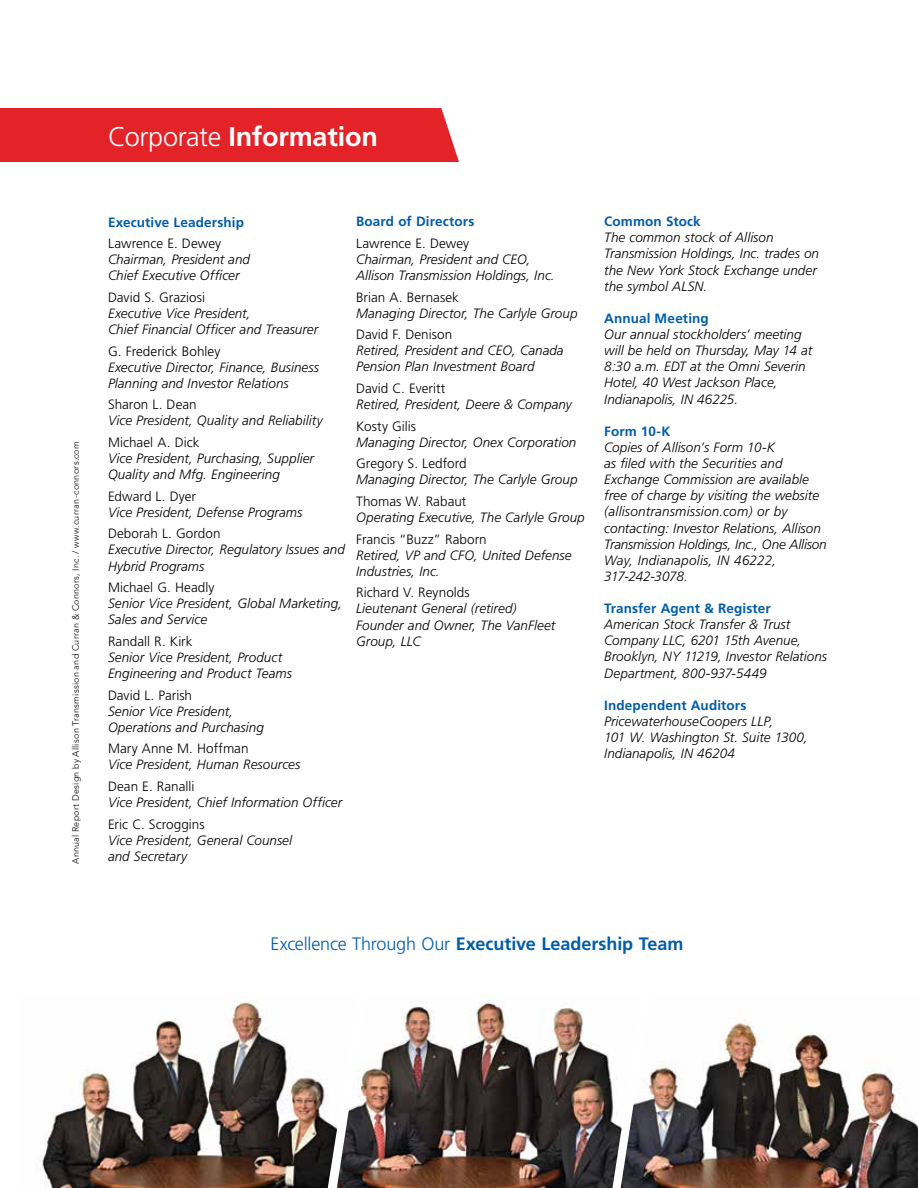
<style>
.page{position:relative;width:918px;height:1188px;background:#fff}
.page>*{position:absolute;margin:0;border:0;box-sizing:border-box;transform-origin:0 0}
.t1{font:700 27px "Frutiger";letter-spacing:-.005em;color:#fff}
.t2{font:700 18px "Frutiger";letter-spacing:-.005em;color:#005daa}
.t3{font:italic 300 13.5px/16px "Frutiger";color:#000}
.t4{font:300 13.5px "Frutiger";letter-spacing:.005em;color:#000}
.t5{font:700 13.5px "Frutiger";letter-spacing:.01em;color:#005daa}
.t6{font:300 9px "Avenir";letter-spacing:.025em;color:#000}
.s1{font-weight:300}
</style>
<div class="page">
<div style="left:0;top:108px;width:459px;height:54px;background:#e32327"></div>
<img style="left:42px;top:1001px;width:295px;height:187px">
<img style="left:337px;top:1002px;width:284px;height:186px">
<img style="left:621px;top:1013px;width:297px;height:175px">
<p class="t6" style="left:70px;top:864px;width:424px;rotate:-90deg">Annual Report Design by Allison Transmission and Curran &amp; Connors, Inc. / www.curran-connors.com</p>
<h1 class="t1" style="left:108px;top:120px;width:271px"><span class="s1">Corporate</span> Information</h1>
<p class="t5" style="left:108px;top:214px;width:137px">Executive Leadership</p>
<p class="t4" style="left:108px;top:236px;width:115px">Lawrence E. Dewey</p>
<p class="t3" style="left:108px;top:251px;width:144px">Chairman, President and<br>Chief Executive Officer</p>
<p class="t4" style="left:108px;top:289px;width:99px">David S. Graziosi</p>
<p class="t3" style="left:108px;top:305px;width:212px">Executive Vice President,<br>Chief Financial Officer and Treasurer</p>
<p class="t4" style="left:108px;top:343px;width:114px">G. Frederick Bohley</p>
<p class="t3" style="left:108px;top:359px;width:213px">Executive Director, Finance, Business<br>Planning and Investor Relations</p>
<p class="t4" style="left:108px;top:397px;width:90px">Sharon L. Dean</p>
<p class="t3" style="left:108px;top:413px;width:216px">Vice President, Quality and Reliability</p>
<p class="t4" style="left:108px;top:435px;width:93px">Michael A. Dick</p>
<p class="t3" style="left:108px;top:450px;width:208px">Vice President, Purchasing, Supplier<br>Quality and Mfg. Engineering</p>
<p class="t4" style="left:108px;top:488px;width:90px">Edward L. Dyer</p>
<p class="t3" style="left:108px;top:504px;width:196px">Vice President, Defense Programs</p>
<p class="t4" style="left:108px;top:526px;width:114px">Deborah L. Gordon</p>
<p class="t3" style="left:108px;top:542px;width:238px">Executive Director, Regulatory Issues and<br>Hybrid Programs</p>
<p class="t4" style="left:108px;top:580px;width:108px">Michael G. Headly</p>
<p class="t3" style="left:108px;top:595px;width:236px">Senior Vice President, Global Marketing,<br>Sales and Service</p>
<p class="t4" style="left:108px;top:634px;width:86px">Randall R. Kirk</p>
<p class="t3" style="left:108px;top:649px;width:186px">Senior Vice President, Product<br>Engineering and Product Teams</p>
<p class="t4" style="left:108px;top:687px;width:86px">David L. Parish</p>
<p class="t3" style="left:108px;top:703px;width:157px">Senior Vice President,<br>Operations and Purchasing</p>
<p class="t4" style="left:108px;top:741px;width:142px">Mary Anne M. Hoffman</p>
<p class="t3" style="left:108px;top:757px;width:194px">Vice President, Human Resources</p>
<p class="t4" style="left:108px;top:779px;width:88px">Dean E. Ranalli</p>
<p class="t3" style="left:108px;top:794px;width:236px">Vice President, Chief Information Officer</p>
<p class="t4" style="left:108px;top:816px;width:98px">Eric C. Scroggins</p>
<p class="t3" style="left:108px;top:832px;width:186px">Vice President, General Counsel and Secretary</p>
<p class="t5" style="left:356px;top:214px;width:120px">Board of Directors</p>
<p class="t4" style="left:356px;top:236px;width:115px">Lawrence E. Dewey</p>
<p class="t3" style="left:356px;top:251px;width:200px">Chairman, President and CEO,<br>Allison Transmission Holdings, Inc.</p>
<p class="t4" style="left:356px;top:289px;width:104px">Brian A. Bernasek</p>
<p class="t3" style="left:356px;top:305px;width:223px">Managing Director, The Carlyle Group</p>
<p class="t4" style="left:356px;top:327px;width:98px">David F. Denison</p>
<p class="t3" style="left:356px;top:343px;width:209px">Retired, President and CEO, Canada<br>Pension Plan Investment Board</p>
<p class="t4" style="left:356px;top:381px;width:91px">David C. Everitt</p>
<p class="t3" style="left:356px;top:396px;width:217px">Retired, President, Deere &amp; Company</p>
<p class="t4" style="left:356px;top:418px;width:62px">Kosty Gilis</p>
<p class="t3" style="left:356px;top:434px;width:222px">Managing Director, Onex Corporation</p>
<p class="t4" style="left:356px;top:456px;width:112px">Gregory S. Ledford</p>
<p class="t3" style="left:356px;top:472px;width:223px">Managing Director, The Carlyle Group</p>
<p class="t4" style="left:356px;top:494px;width:112px">Thomas W. Rabaut</p>
<p class="t3" style="left:356px;top:509px;width:230px">Operating Executive, The Carlyle Group</p>
<p class="t4" style="left:356px;top:531px;width:132px">Francis “Buzz” Raborn</p>
<p class="t3" style="left:356px;top:547px;width:217px">Retired, VP and CFO, United Defense<br>Industries, Inc.</p>
<p class="t4" style="left:356px;top:585px;width:115px">Richard V. Reynolds</p>
<p class="t3" style="left:356px;top:601px;width:201px">Lieutenant General (retired)<br>Founder and Owner, The VanFleet<br>Group, LLC</p>
<p class="t5" style="left:604px;top:214px;width:98px">Common Stock</p>
<p class="t3" style="left:604px;top:230px;width:216px">The common stock of Allison<br>Transmission Holdings, Inc. trades on the New York Stock Exchange under the symbol ALSN.</p>
<p class="t5" style="left:604px;top:310px;width:106px">Annual Meeting</p>
<p class="t3" style="left:604px;top:326px;width:209px">Our annual stockholders’ meeting will be held on Thursday, May 14 at<br>8:30 a.m. EDT at the Omni Severin<br>Hotel, 40 West Jackson Place,<br>Indianapolis, IN 46225.</p>
<p class="t5" style="left:604px;top:423px;width:68px">Form 10-K</p>
<p class="t3" style="left:604px;top:439px;width:224px">Copies of Allison’s Form 10-K<br>as filed with the Securities and Exchange Commission are available free of charge by visiting the website (allisontransmission.com) or by contacting: Investor Relations, Allison Transmission Holdings, Inc., One Allison Way, Indianapolis, IN 46222, 317-242-3078.</p>
<p class="t5" style="left:604px;top:601px;width:168px">Transfer Agent &amp; Register</p>
<p class="t3" style="left:604px;top:616px;width:224px">American Stock Transfer &amp; Trust<br>Company LLC, 6201 15th Avenue,<br>Brooklyn, NY 11219, Investor Relations<br>Department, 800-937-5449</p>
<p class="t5" style="left:604px;top:697px;width:144px">Independent Auditors</p>
<p class="t3" style="left:604px;top:713px;width:205px">PricewaterhouseCoopers LLP,<br>101 W. Washington St. Suite 1300,<br>Indianapolis, IN 46204</p>
<h2 class="t2" style="left:271px;top:933px;width:414px"><span class="s1">Excellence Through Our</span> Executive Leadership Team</h2>
</div>
